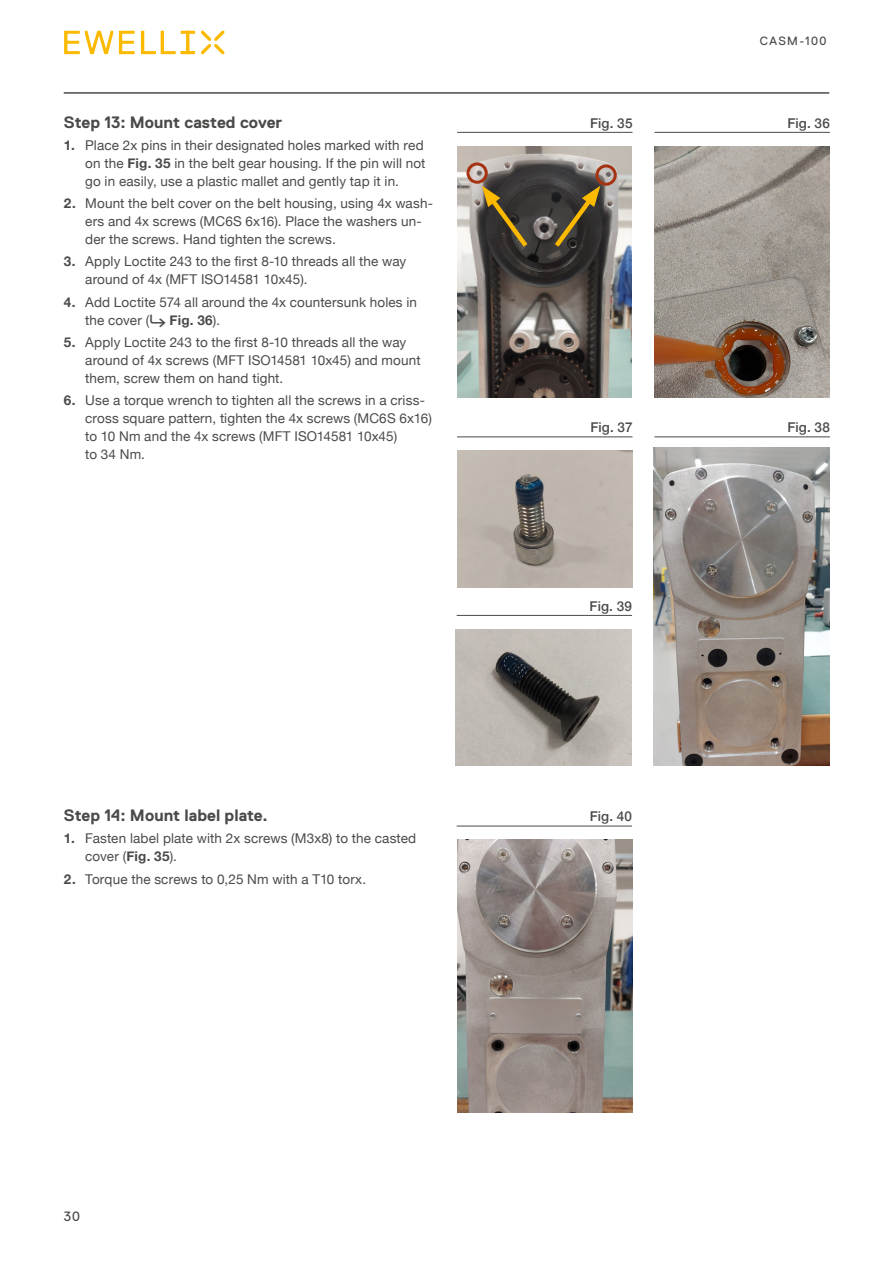
<style>
.page{position:relative;width:893px;height:1263px;background:#fff}
.page>*{position:absolute;margin:0;border:0;box-sizing:border-box;transform-origin:0 0}
.t1{font:700 16.5px "Replica Std";color:#4a4a49}
.t2{font:13.5px/18px "Helvetica Neue";letter-spacing:.01em;color:#4a4a49}
.t3{font:500 13.5px "Helvetica Neue";letter-spacing:.01em;color:#4a4a49}
.t4{font:13.5px "Replica Std";color:#4a4a49}
.t5{font:12px "Replica Std";letter-spacing:.115em;color:#4a4a49}
.s1{font-weight:700}
</style>
<div class="page">
<svg style="left:64px;top:31px;width:131px;height:23px"></svg>
<svg style="left:201px;top:31px;width:23px;height:23px"></svg>
<hr style="left:64px;top:93px;width:765px;height:1px;background:#4a4a49">
<img style="left:457px;top:146px;width:174px;height:251px">
<img style="left:654px;top:146px;width:175px;height:251px">
<img style="left:457px;top:451px;width:175px;height:136px">
<img style="left:456px;top:629px;width:175px;height:137px">
<img style="left:654px;top:448px;width:175px;height:318px">
<img style="left:457px;top:839px;width:176px;height:273px">
<hr style="left:457px;top:132px;width:175px;height:1px;background:#4a4a49">
<hr style="left:457px;top:436px;width:175px;height:1px;background:#4a4a49">
<hr style="left:654px;top:132px;width:176px;height:1px;background:#4a4a49">
<hr style="left:654px;top:436px;width:176px;height:1px;background:#4a4a49">
<hr style="left:457px;top:615px;width:175px;height:1px;background:#4a4a49">
<hr style="left:457px;top:826px;width:175px;height:1px;background:#4a4a49">
<div style="left:595px;top:164px;width:22px;height:22px;border:3px solid #a53311;border-radius:50%"></div>
<div style="left:466px;top:162px;width:22px;height:22px;border:3px solid #a53311;border-radius:50%"></div>
<svg style="left:550px;top:186px;width:50px;height:66px;background:#4f452e"></svg>
<svg style="left:482px;top:186px;width:50px;height:66px;background:#4e452e"></svg>
<p class="t1" style="left:64px;top:113px;width:220px">Step 13: Mount casted cover</p>
<p class="t2" style="left:85px;top:137px;width:342px;text-indent:-21px"><span class="s1">1.</span> Place 2x pins in their designated holes marked with red on the <span class="s1">Fig. 35</span> in the belt gear housing. If the pin will not go in easily, use a plastic mallet and gently tap it in.</p>
<p class="t2" style="left:85px;top:195px;width:349px;text-indent:-21px"><span class="s1">2.</span> Mount the belt cover on the belt housing, using 4x wash&shy;ers and 4x screws (MC6S 6x16). Place the washers un&shy;der the screws. Hand tighten the screws.</p>
<p class="t2" style="left:85px;top:253px;width:323px;text-indent:-21px"><span class="s1">3.</span> Apply Loctite 243 to the first 8-10 threads all the way around of 4x (MFT ISO14581 10x45).</p>
<p class="t2" style="left:85px;top:294px;width:333px;text-indent:-21px"><span class="s1">4.</span> Add Loctite 574 all around the 4x countersunk holes in the cover (<span class="s1">⮑ Fig. 36</span>).</p>
<p class="t2" style="left:85px;top:334px;width:337px;text-indent:-21px"><span class="s1">5.</span> Apply Loctite 243 to the first 8-10 threads all the way around of 4x screws (MFT ISO14581 10x45) and mount them, screw them on hand tight.</p>
<p class="t2" style="left:85px;top:392px;width:348px;text-indent:-21px"><span class="s1">6.</span> Use a torque wrench to tighten all the screws in a criss&shy;cross square pattern, tighten the 4x screws (MC6S 6x16) to 10 Nm and the 4x screws (MFT ISO14581 10x45)<br>to 34 Nm.</p>
<p class="t3" style="left:590px;top:112px;width:44px">Fig. 35</p>
<p class="t3" style="left:590px;top:417px;width:44px">Fig. 37</p>
<p class="t3" style="left:590px;top:595px;width:44px">Fig. 39</p>
<p class="t1" style="left:64px;top:806px;width:205px">Step 14: Mount label plate.</p>
<p class="t3" style="left:590px;top:806px;width:44px">Fig. 40</p>
<p class="t2" style="left:85px;top:830px;width:333px;text-indent:-21px"><span class="s1">1.</span> Fasten label plate with 2x screws (M3x8) to the casted cover (<span class="s1">Fig. 35</span>).</p>
<p class="t2" style="left:64px;top:871px;width:304px"><span class="s1">2.</span> Torque the screws to 0,25 Nm with a T10 torx.</p>
<p class="t5" style="left:760px;top:34px;width:68px">CASM-100</p>
<p class="t3" style="left:787px;top:112px;width:44px">Fig. 36</p>
<p class="t3" style="left:787px;top:417px;width:44px">Fig. 38</p>
<p class="t4" style="left:64px;top:1209px;width:18px">30</p>
</div>
